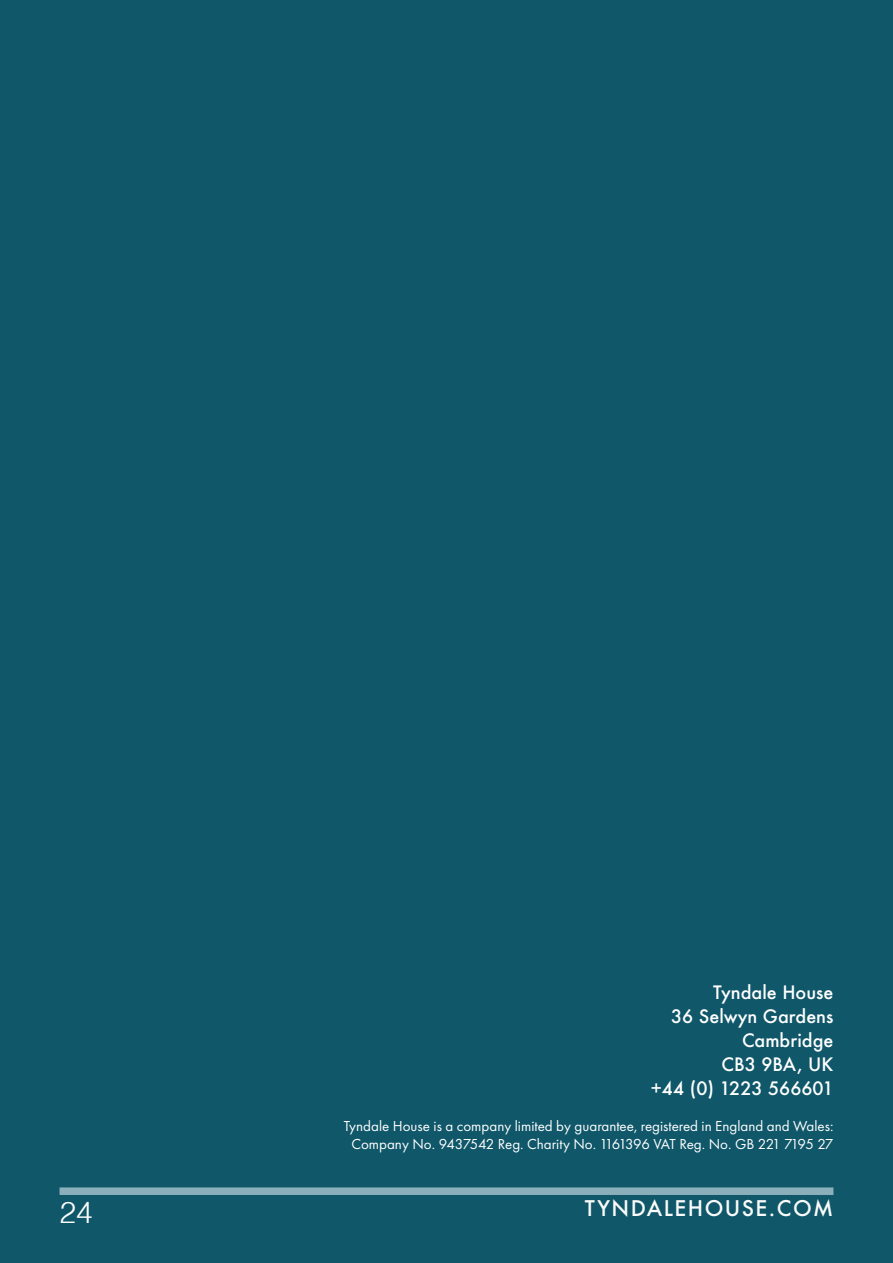
<style>
.page{position:relative;width:893px;height:1263px;background:#0f5769}
.page>*{position:absolute;margin:0;border:0;box-sizing:border-box;transform-origin:0 0}
.t1{font:300 30px "Helvetica";color:#fff}
.t2{font:500 21px "Futura";letter-spacing:.07em;color:#fbfbfb}
.Lato_Light_14pt_Blac{font:500 18px "Futura";color:#fff}
.Lato_Light_14pt_Blac-2{font:15px "Futura PT";color:#fff}
.Lato_Light_14pt_Blac-3{font:15px "Futura PT";letter-spacing:-.02em;color:#fff}
</style>
<div class="page">
<div style="left:60px;top:1187px;width:773px;height:8px;background:#8bb0bc"></div>
<p class="Lato_Light_14pt_Blac" style="left:713px;top:980px;width:122px">Tyndale House</p>
<p class="Lato_Light_14pt_Blac" style="left:671px;top:1004px;width:164px">36 Selwyn Gardens</p>
<p class="Lato_Light_14pt_Blac" style="left:742px;top:1028px;width:93px">Cambridge</p>
<p class="Lato_Light_14pt_Blac" style="left:721px;top:1052px;width:114px">CB3 9BA, UK</p>
<p class="Lato_Light_14pt_Blac" style="left:651px;top:1076px;width:184px">+44 (0) 1223 566601</p>
<p class="Lato_Light_14pt_Blac-2" style="left:344px;top:1117px;width:491px">Tyndale House is a company limited by guarantee, registered in England and Wales:</p>
<p class="Lato_Light_14pt_Blac-3" style="left:351px;top:1135px;width:484px">Company No. 9437542 Reg. Charity No. 1161396 VAT Reg. No. GB 221 7195 27</p>
<h1 class="t1" style="left:60px;top:1187px;width:35px">24</h1>
<h2 class="t2" style="left:585px;top:1194px;width:250px">TYNDALEHOUSE.COM</h2>
</div>
